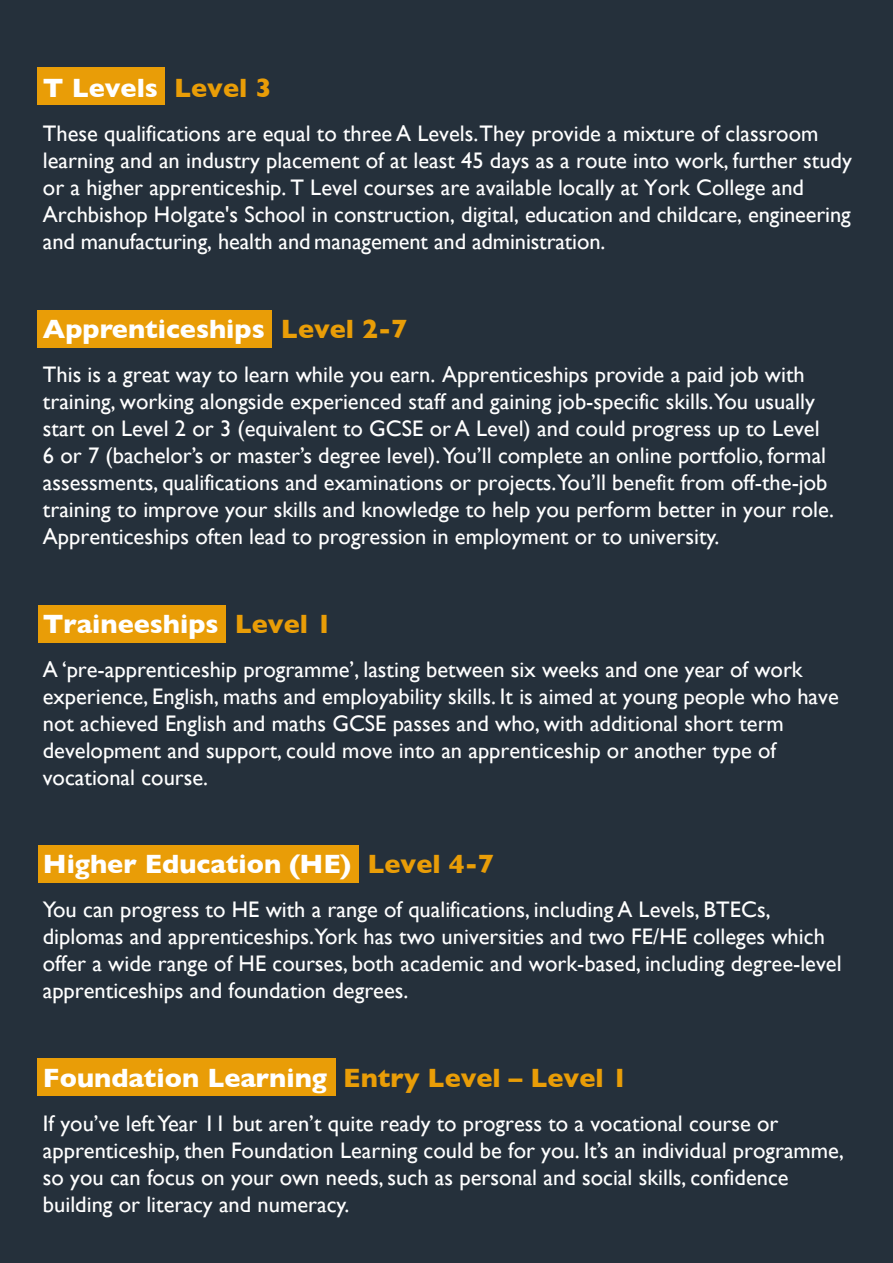
<style>
.page{position:relative;width:893px;height:1263px;background:#25303b}
.page>*{position:absolute;margin:0;border:0;box-sizing:border-box;transform-origin:0 0}
.t1{font:700 27px "Gill Sans";color:#fff}
.t2{font:22.5px/27px "Gill Sans";color:#fff}
.t3{font:22.5px/27px "Gill Sans";color:#fff}
.s1{color:#e99d07}
</style>
<div class="page">
<div style="left:38px;top:67px;width:127px;height:38px;background:#e99d07"></div>
<div style="left:38px;top:310px;width:234px;height:38px;background:#e99d07"></div>
<div style="left:38px;top:606px;width:187px;height:37px;background:#e99d07"></div>
<div style="left:38px;top:845px;width:321px;height:38px;background:#e99d07"></div>
<div style="left:38px;top:1058px;width:298px;height:38px;background:#e99d07"></div>
<h2 class="t1" style="left:43px;top:66px;width:230px">T Levels <span class="s1">Level 3</span></h2>
<p class="t2" style="left:43px;top:120px;width:810px">These qualifications are equal to three A Levels. They provide a mixture of classroom learning and an industry placement of at least 45 days as a route into work, further study or a higher apprenticeship. T Level courses are available locally at York College and Archbishop Holgate's School in construction, digital, education and childcare, engineering and manufacturing, health and management and administration.</p>
<h2 class="t1" style="left:43px;top:307px;width:366px">Apprenticeships <span class="s1">Level 2-7</span></h2>
<p class="t2" style="left:43px;top:361px;width:792px">This is a great way to learn while you earn. Apprenticeships provide a paid job with training, working alongside experienced staff and gaining job-specific skills. You usually start on Level 2 or 3 (equivalent to GCSE or A Level) and could progress up to Level 6 or 7 (bachelor’s or master’s degree level). You’ll complete an online portfolio, formal assessments, qualifications and examinations or projects. You’ll benefit from off-the-job training to improve your skills and knowledge to help you perform better in your role.<br>Apprenticeships often lead to progression in employment or to university.</p>
<h2 class="t1" style="left:43px;top:603px;width:291px">Traineeships <span class="s1">Level 1</span></h2>
<p class="t2" style="left:43px;top:656px;width:797px">A ‘pre-apprenticeship programme’, lasting between six weeks and one year of work experience, English, maths and employability skills. It is aimed at young people who have not achieved English and maths GCSE passes and who, with additional short term development and support, could move into an apprenticeship or another type of vocational course.</p>
<h2 class="t1" style="left:43px;top:842px;width:453px">Higher Education (HE) <span class="s1">Level 4-7</span></h2>
<p class="t3" style="left:43px;top:896px;width:800px">You can progress to HE with a range of qualifications, including A Levels, BTECs, diplomas and apprenticeships. York has two universities and two FE/HE colleges which offer a wide range of HE courses, both academic and work-based, including degree-level apprenticeships and foundation degrees.</p>
<h2 class="t1" style="left:43px;top:1056px;width:586px">Foundation Learning <span class="s1">Entry Level – Level 1</span></h2>
<p class="t3" style="left:43px;top:1110px;width:803px">If you’ve left Year 11 but aren’t quite ready to progress to a vocational course or apprenticeship, then Foundation Learning could be for you. It’s an individual programme, so you can focus on your own needs, such as personal and social skills, confidence building or literacy and numeracy.</p>
</div>
